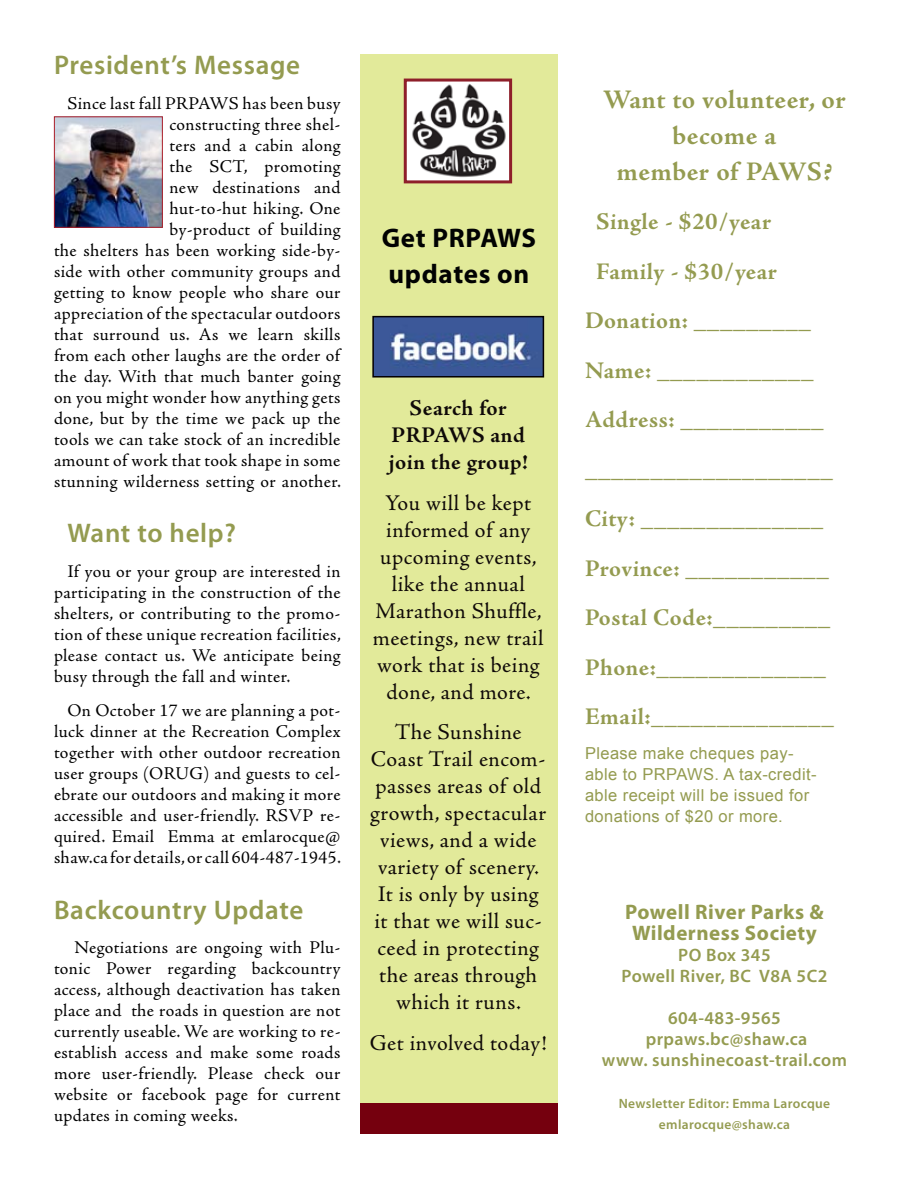
<style>
.page{position:relative;width:918px;height:1188px;background:#fff}
.page>*{position:absolute;margin:0;border:0;box-sizing:border-box;transform-origin:0 0}
.t1{font:600 27px "Myriad Pro";letter-spacing:.025em;color:#949b50}
.t2{font:700 27px/36px "Adobe Jenson Pro";letter-spacing:.02em;color:#949b50;text-align:center}
.t3{font:700 27px/36px "Myriad Pro";letter-spacing:.025em;color:#010202}
.t4{font:700 24px "Adobe Jenson Pro";letter-spacing:.02em;color:#949b50}
.t5{font:22.5px/27px "Adobe Jenson Pro";letter-spacing:.02em;color:#0f0908;text-align:center}
.t6{font:700 22.5px/27px "Adobe Jenson Pro";letter-spacing:.02em;color:#0f0908;text-align:center}
.t7{font:700 21px/21px "Myriad Pro";letter-spacing:.025em;color:#949b50;text-align:center}
.t8{font:18px/21px "Adobe Jenson Pro";letter-spacing:.02em;color:#000;text-align:justify}
.t9{font:600 18px/21px "Myriad Pro";letter-spacing:.025em;color:#949b50;text-align:center}
.t10{font:16.5px/21px "Arial";letter-spacing:.025em;color:#949b50}
.t11{font:600 13.5px/21px "Myriad Pro";letter-spacing:.025em;color:#949b50;text-align:center}
</style>
<div class="page">
<div style="left:360px;top:54px;width:198px;height:1080px;background:#e2ea9a"></div>
<div style="left:360px;top:1103px;width:198px;height:31px;background:#75000e"></div>
<img style="left:408px;top:83px;width:100px;height:96px">
<div style="left:404px;top:79px;width:108px;height:104px;border:3px solid #8e1f2a"></div>
<img style="left:375px;top:319px;width:166px;height:56px">
<div style="left:372px;top:316px;width:172px;height:62px;border:2px solid #040001"></div>
<img style="left:56px;top:118px;width:105px;height:108px">
<div style="left:54px;top:116px;width:109px;height:112px;border:1px solid #ad1f2a"></div>
<h1 class="t1" style="left:54px;top:48px;width:248px">President’s Message</h1>
<p class="t8" style="left:54px;top:93px;width:289px;text-align:right">Since last fall PRPAWS has been busy constructing three shel-<br>ters and a cabin along<br>the SCT, promoting<br>new destinations and<br>hut-to-hut hiking. One<br>by-product of building<br>the shelters has been working side-by&shy;side with other community groups and getting to know people who share our appreciation of the spectacular outdoors that surround us. As we learn skills from each other laughs are the order of the day. With that much banter going on you might wonder how anything gets done, but by the time we pack up the tools we can take stock of an incredible amount of work that took shape in some stunning wilderness setting or another.</p>
<h1 class="t1" style="left:68px;top:516px;width:170px">Want to help?</h1>
<p class="t8" style="left:54px;top:561px;width:289px;text-indent:14px">If you or your group are interested in participating in the construction of the shelters, or contributing to the promo&shy;tion of these unique recreation facilities, please contact us. We anticipate being busy through the fall and winter.</p>
<p class="t8" style="left:54px;top:700px;width:289px;text-indent:14px">On October 17 we are planning a pot&shy;luck dinner at the Recreation Complex together with other outdoor recreation user groups (ORUG) and guests to cel&shy;ebrate our outdoors and making it more accessible and user-friendly. RSVP re&shy;quired. Email Emma at emlarocque@ shaw.ca for details, or call 604-487-1945.</p>
<h1 class="t1" style="left:54px;top:893px;width:251px">Backcountry Update</h1>
<p class="t8" style="left:54px;top:937px;width:288px;text-indent:20px">Negotiations are ongoing with Plu&shy;tonic Power regarding backcountry access, although deactivation has taken place and the roads in question are not currently useable. We are working to re&shy;establish access and make some roads more user-friendly. Please check our website or facebook page for current updates in coming weeks.</p>
<h1 class="t3" style="left:382px;top:219px;width:156px">Get PRPAWS updates on</h1>
<p class="t6" style="left:389px;top:395px;width:140px">Search for<br>PRPAWS and join the group!</p>
<p class="t5" style="left:373px;top:489px;width:172px">You will be kept informed of any upcoming events, like the annual<br>Marathon Shuffle, meetings, new trail work that is being done, and more.</p>
<p class="t5" style="left:370px;top:719px;width:178px">The Sunshine<br>Coast Trail encom&shy;passes areas of old growth, spectacular views, and a wide variety of scenery.<br>It is only by using it that we will suc&shy;ceed in protecting the areas through which it runs.</p>
<p class="t5" style="left:370px;top:1029px;width:178px">Get involved today!</p>
<h1 class="t2" style="left:603px;top:82px;width:244px">Want to volunteer, or become a<br>member of PAWS?</h1>
<h2 class="t4" style="left:596px;top:208px;width:177px">Single - $20/year</h2>
<h2 class="t4" style="left:596px;top:258px;width:182px">Family - $30/year</h2>
<h2 class="t4" style="left:585px;top:307px;width:228px">Donation: _________</h2>
<h2 class="t4" style="left:585px;top:357px;width:230px">Name: ____________</h2>
<h2 class="t4" style="left:585px;top:406px;width:240px">Address: ___________</h2>
<h2 class="t4" style="left:585px;top:456px;width:249px">___________________</h2>
<h2 class="t4" style="left:585px;top:505px;width:240px">City: ______________</h2>
<h2 class="t4" style="left:585px;top:555px;width:245px">Province: ___________</h2>
<h2 class="t4" style="left:585px;top:604px;width:247px">Postal Code:_________</h2>
<h2 class="t4" style="left:585px;top:654px;width:242px">Phone:_____________</h2>
<h2 class="t4" style="left:585px;top:703px;width:250px">Email:______________</h2>
<p class="t10" style="left:585px;top:743px;width:233px">Please make cheques pay&shy;able to PRPAWS. A tax-credit&shy;able receipt will be issued for donations of $20 or more.</p>
<p class="t7" style="left:625px;top:900px;width:200px">Powell River Parks &amp;<br>Wilderness Society</p>
<p class="t9" style="left:622px;top:944px;width:207px">PO Box 345<br>Powell River, BC V8A 5C2</p>
<p class="t9" style="left:602px;top:1007px;width:247px">604-483-9565 prpaws.bc@shaw.ca<br>www. sunshinecoast-trail.com</p>
<p class="t11" style="left:619px;top:1092px;width:213px">Newsletter Editor: Emma Larocque emlarocque@shaw.ca</p>
</div>
